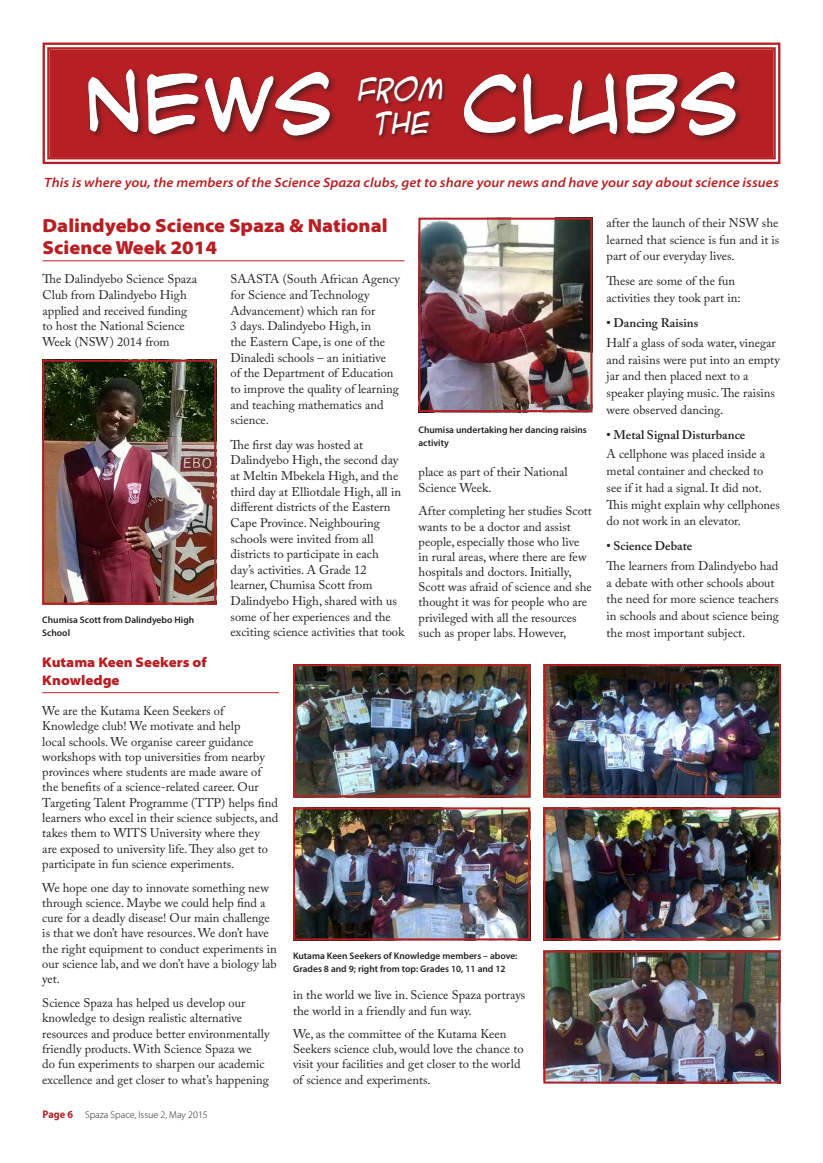
<style>
.page{position:relative;width:823px;height:1163px;background:#fff}
.page>*{position:absolute;margin:0;border:0;box-sizing:border-box;transform-origin:0 0}
.t1{font:86.4px "Smack Attack Glyphs";letter-spacing:.02em;color:#fff}
.t2{font:italic 29.2px/33.8px "ACME Secret Agent";color:#fff;text-align:center}
.t3{font:900 semi-expanded 19px/21.6px "Myriad Pro";color:#b62024}
.t4{font:900 semi-expanded 14px/18.3px "Myriad Pro";color:#b62024}
.t5{font:italic 600 semi-expanded 13.5px "Myriad Pro";letter-spacing:.005em;color:#b62024}
.t6{font:12.5px/15.3px "Adobe Caslon Pro";color:#231f20}
.t7{font:600 12.5px "Adobe Caslon Pro";color:#231f20}
.t8{font:300 10px "Myriad Pro";color:#231f20}
.t9{font:600 9.5px/13px "Myriad Pro";color:#231f20}
.s1{font-weight:700;font-stretch:semi-condensed;font-size:11px;color:#b62024}
</style>
<div class="page">
<svg style="left:42px;top:42px;width:739px;height:123px;background:#c04145"></svg>
<div style="left:47px;top:47px;width:728px;height:112px;border:2px solid #b62024"></div>
<div style="left:86px;top:67px;width:657px;height:77px;background:#231f20;opacity:.65"></div>
<div style="left:357px;top:75px;width:89px;height:65px;background:#231f20;opacity:.65"></div>
<hr style="left:43px;top:260px;width:361px;height:1px;background:#b62024">
<hr style="left:42px;top:692px;width:237px;height:1px;background:#b62024">
<img style="left:546px;top:810px;width:231px;height:127px">
<div style="left:543px;top:807px;width:237px;height:133px;border:2px solid #b62024"></div>
<img style="left:296px;top:667px;width:231px;height:127px">
<div style="left:293px;top:664px;width:237px;height:133px;border:2px solid #b62024"></div>
<img style="left:546px;top:953px;width:231px;height:127px">
<div style="left:543px;top:950px;width:237px;height:133px;border:2px solid #b62024"></div>
<img style="left:546px;top:667px;width:231px;height:127px">
<div style="left:543px;top:664px;width:237px;height:133px;border:2px solid #b62024"></div>
<img style="left:45px;top:363px;width:168px;height:238px">
<div style="left:42px;top:360px;width:174px;height:244px;border:2px solid #b62024"></div>
<img style="left:421px;top:221px;width:168px;height:188px">
<div style="left:418px;top:218px;width:174px;height:194px;border:2px solid #b62024"></div>
<img style="left:296px;top:810px;width:231px;height:127px">
<div style="left:293px;top:807px;width:237px;height:133px;border:2px solid #b62024"></div>
<h1 class="t1" style="left:85px;top:58px;width:249px">NEwS</h1>
<h1 class="t1" style="left:461px;top:58px;width:278px">CLUBS</h1>
<h2 class="t2" style="left:358px;top:71px;width:87px">FROM<br>THE</h2>
<p class="t5" style="left:44px;top:175px;width:735px">This is where you, the members of the Science Spaza clubs, get to share your news and have your say about science issues</p>
<h3 class="t3" style="left:43px;top:215px;width:346px">Dalindyebo Science Spaza &amp; National<br>Science Week 2014</h3>
<p class="t6" style="left:43px;top:271px;width:156px;line-height:15.6px">The Dalindyebo Science Spaza<br>Club from Dalindyebo High applied and received funding to host the National Science<br>Week (NSW) 2014 from</p>
<p class="t6" style="left:230px;top:271px;width:171px;line-height:15.6px">SAASTA (South African Agency for Science and Technology<br>Advancement) which ran for<br>3 days. Dalindyebo High, in<br>the Eastern Cape, is one of the<br>Dinaledi schools – an initiative<br>of the Department of Education to improve the quality of learning and teaching mathematics and science.</p>
<p class="t6" style="left:230px;top:436px;width:175px;line-height:15.7px">The first day was hosted at<br>Dalindyebo High, the second day at Meltin Mbekela High, and the third day at Elliotdale High, all in different districts of the Eastern<br>Cape Province. Neighbouring schools were invited from all districts to participate in each day’s activities. A Grade 12 learner, Chumisa Scott from<br>Dalindyebo High, shared with us some of her experiences and the exciting science activities that took</p>
<p class="t9" style="left:42px;top:613px;width:153px">Chumisa Scott from Dalindyebo High<br>School</p>
<p class="t9" style="left:418px;top:423px;width:170px">Chumisa undertaking her dancing raisins activity</p>
<p class="t6" style="left:418px;top:464px;width:150px">place as part of their National<br>Science Week.</p>
<p class="t6" style="left:418px;top:503px;width:175px">After completing her studies Scott wants to be a doctor and assist people, especially those who live in rural areas, where there are few hospitals and doctors. Initially, Scott was afraid of science and she thought it was for people who are privileged with all the resources such as proper labs. However,</p>
<p class="t4" style="left:42px;top:653px;width:166px">Kutama Keen Seekers of<br>Knowledge</p>
<p class="t6" style="left:42px;top:702px;width:237px">We are the Kutama Keen Seekers of Knowledge club! We motivate and help<br>local schools. We organise career guidance workshops with top universities from nearby provinces where students are made aware of the benefits of a science-related career. Our Targeting Talent Programme (TTP) helps find learners who excel in their science subjects, and takes them to WITS University where they<br>are exposed to university life. They also get to participate in fun science experiments.</p>
<p class="t6" style="left:42px;top:879px;width:236px">We hope one day to innovate something new through science. Maybe we could help find a cure for a deadly disease! Our main challenge is that we don’t have resources. We don’t have the right equipment to conduct experiments in our science lab, and we don’t have a biology lab yet.</p>
<p class="t6" style="left:42px;top:994px;width:229px">Science Spaza has helped us develop our knowledge to design realistic alternative resources and produce better environmentally friendly products. With Science Spaza we<br>do fun experiments to sharpen our academic excellence and get closer to what’s happening</p>
<p class="t6" style="left:293px;top:987px;width:234px">in the world we live in. Science Spaza portrays the world in a friendly and fun way.</p>
<p class="t9" style="left:293px;top:948px;width:226px">Kutama Keen Seekers of Knowledge members – above:<br>Grades 8 and 9; right from top: Grades 10, 11 and 12</p>
<p class="t6" style="left:293px;top:1026px;width:232px">We, as the committee of the Kutama Keen Seekers science club, would love the chance to visit your facilities and get closer to the world of science and experiments.</p>
<p class="t8" style="left:43px;top:1108px;width:167px"><span class="s1">Page 6</span> Spaza Space, Issue 2, May 2015</p>
<p class="t6" style="left:606px;top:214px;width:174px;line-height:16.7px;text-align:justify">after the launch of their NSW she learned that science is fun and it is part of our everyday lives.</p>
<p class="t6" style="left:606px;top:273px;width:135px;line-height:16.7px">These are some of the fun activities they took part in:</p>
<p class="t7" style="left:606px;top:316px;width:93px">• Dancing Raisins</p>
<p class="t6" style="left:606px;top:334px;width:175px;line-height:16.7px">Half a glass of soda water, vinegar and raisins were put into an empty jar and then placed next to a speaker playing music. The raisins were observed dancing.</p>
<p class="t7" style="left:606px;top:427px;width:140px">• Metal Signal Disturbance</p>
<p class="t6" style="left:606px;top:445px;width:175px;line-height:16.7px">A cellphone was placed inside a metal container and checked to see if it had a signal. It did not.<br>This might explain why cellphones do not work in an elevator.</p>
<p class="t7" style="left:606px;top:538px;width:87px">• Science Debate</p>
<p class="t6" style="left:606px;top:557px;width:174px;line-height:16.7px">The learners from Dalindyebo had a debate with other schools about the need for more science teachers in schools and about science being the most important subject.</p>
</div>
